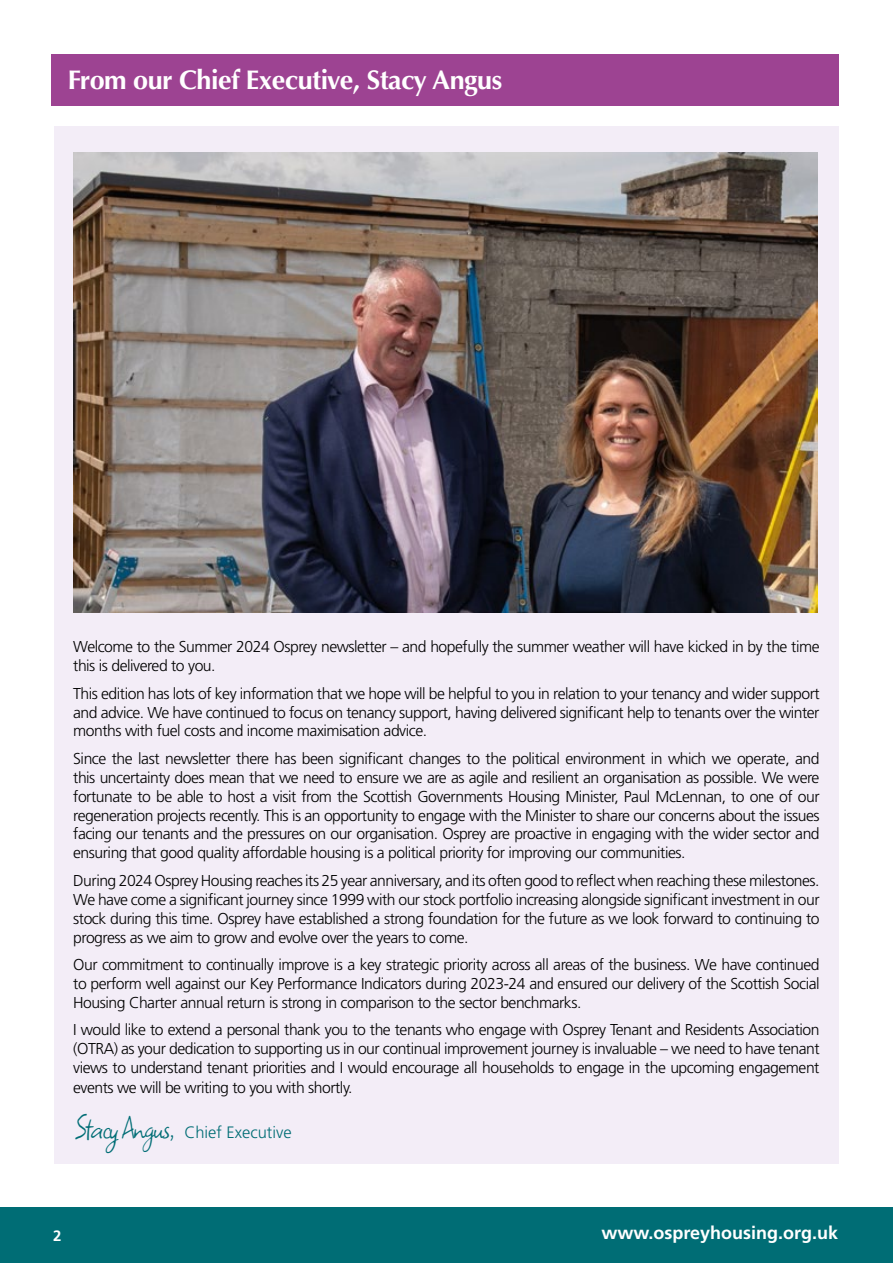
<style>
.page{position:relative;width:893px;height:1263px;background:#fff}
.page>*{position:absolute;margin:0;border:0;box-sizing:border-box;transform-origin:0 0}
.t1{font:700 27px "Optima";letter-spacing:-.02em;color:#fff}
.t2{font:700 18px "Frutiger";color:#fff}
.t3{font:300 16.5px "Frutiger";color:#006d75}
.t4{font:300 15.75px/18.9px "Frutiger";letter-spacing:-.03em;color:#000;text-align:justify}
.t5{font:700 15px "Frutiger";color:#fff}
.s1{font-family:"Square Peg";font-weight:400;font-size:36px}
</style>
<div class="page">
<div style="left:0;top:1207px;width:893px;height:56px;background:#006d75"></div>
<div style="left:54px;top:126px;width:785px;height:1038px;background:#f3edf7"></div>
<div style="left:52px;top:54px;width:787px;height:51px;background:#9d4392"></div>
<img style="left:73px;top:152px;width:745px;height:460px">
<h1 class="t1" style="left:68px;top:64px;width:436px">From our Chief Executive, Stacy Angus</h1>
<p class="t4" style="left:73px;top:637px;width:748px">Welcome to the Summer 2024 Osprey newsletter – and hopefully the summer weather will have kicked in by the time this is delivered to you.</p>
<p class="t4" style="left:73px;top:684px;width:748px">This edition has lots of key information that we hope will be helpful to you in relation to your tenancy and wider support and advice. We have continued to focus on tenancy support, having delivered significant help to tenants over the winter months with fuel costs and income maximisation advice.</p>
<p class="t4" style="left:73px;top:749px;width:748px">Since the last newsletter there has been significant changes to the political environment in which we operate, and this uncertainty does mean that we need to ensure we are as agile and resilient an organisation as possible. We were fortunate to be able to host a visit from the Scottish Governments Housing Minister, Paul McLennan, to one of our regeneration projects recently. This is an opportunity to engage with the Minister to share our concerns about the issues facing our tenants and the pressures on our organisation. Osprey are proactive in engaging with the wider sector and ensuring that good quality affordable housing is a political priority for improving our communities.</p>
<p class="t4" style="left:73px;top:871px;width:748px">During 2024 Osprey Housing reaches its 25 year anniversary, and its often good to reflect when reaching these milestones.<br>We have come a significant journey since 1999 with our stock portfolio increasing alongside significant investment in our stock during this time. Osprey have established a strong foundation for the future as we look forward to continuing to progress as we aim to grow and evolve over the years to come.</p>
<p class="t4" style="left:73px;top:955px;width:748px">Our commitment to continually improve is a key strategic priority across all areas of the business. We have continued to perform well against our Key Performance Indicators during 2023-24 and ensured our delivery of the Scottish Social Housing Charter annual return is strong in comparison to the sector benchmarks.</p>
<p class="t4" style="left:73px;top:1020px;width:748px">I would like to extend a personal thank you to the tenants who engage with Osprey Tenant and Residents Association (OTRA) as your dedication to supporting us in our continual improvement journey is invaluable – we need to have tenant views to understand tenant priorities and I would encourage all households to engage in the upcoming engagement events we will be writing to you with shortly.</p>
<p class="t3" style="left:73px;top:1123px;width:220px"><span class="s1">Stacy Angus,</span> Chief Executive</p>
<p class="t5" style="left:53px;top:1227px;width:10px">2</p>
<p class="t2" style="left:602px;top:1222px;width:238px">www.ospreyhousing.org.uk</p>
</div>
